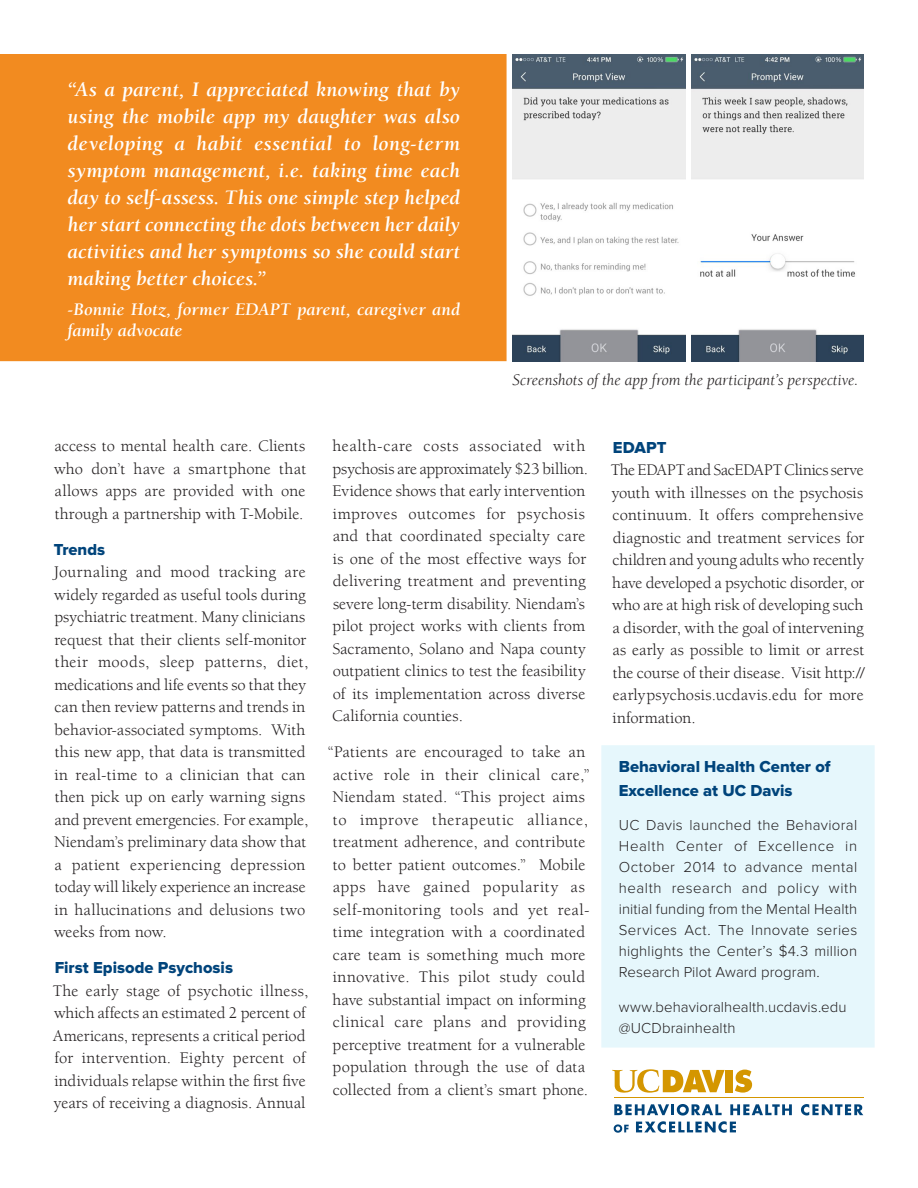
<style>
.page{position:relative;width:918px;height:1188px;background:#fff}
.page>*{position:absolute;margin:0;border:0;box-sizing:border-box;transform-origin:0 0}
.Body_Text{font:italic 700 21px/27px "Berkeley UC Davis";letter-spacing:-.005em;color:#fff;text-align:justify}
.Body_Text-2{font:italic 700 18px/21px "Berkeley UC Davis";color:#fff}
.Body_Text-3{font:16.5px/22.5px "Berkeley UC Davis";letter-spacing:.01em;color:#231f20}
.Body_Text-4{font:italic 16.5px "Berkeley UC Davis";color:#231f20}
.Subhead{font:16.5px/24px "Proxima Nova Extrabld";color:#00447b}
.Body_Text-5{font:16.5px "Proxima Nova Extrabld";letter-spacing:.005em;color:#00447b}
.Body_Text-6{font:300 15px/21px "Proxima Nova";letter-spacing:.005em;color:#231f20;text-align:justify}
</style>
<div class="page">
<div style="left:0;top:54px;width:507px;height:307px;background:#f28b20"></div>
<div style="left:601px;top:745px;width:274px;height:303px;background:#e6f7fc"></div>
<svg style="left:801px;top:1104px;width:62px;height:11px"></svg>
<svg style="left:614px;top:1104px;width:178px;height:29px"></svg>
<svg style="left:735px;top:1070px;width:17px;height:23px"></svg>
<div style="left:725px;top:1070px;width:8px;height:22px;background:#d49600"></div>
<svg style="left:612px;top:1069px;width:113px;height:24px"></svg>
<hr style="left:615px;top:1097px;width:249px;height:1px;background:#d49600">
<img style="left:513px;top:54px;width:172px;height:307px">
<img style="left:691px;top:54px;width:173px;height:307px">
<p class="Body_Text" style="left:68px;top:76px;width:394px">“As a parent, I appreciated knowing that by using the mobile app my daughter was also developing a habit essential to long-term symptom management, i.e. taking time each day to self-assess. This one simple step helped her start connecting the dots between her daily activities and her symptoms so she could start making better choices.”</p>
<p class="Body_Text-2" style="left:68px;top:299px;width:394px">-Bonnie Hotz, former EDAPT parent, caregiver and family advocate</p>
<p class="Body_Text-4" style="left:513px;top:369px;width:347px">Screenshots of the app from the participant’s perspective.</p>
<p class="Body_Text-3" style="left:54px;top:435px;width:254px;text-align:justify">access to mental health care. Clients who don’t have a smartphone that allows apps are provided with one through a partnership with T-Mobile.</p>
<p class="Body_Text-5" style="left:54px;top:540px;width:53px">Trends</p>
<p class="Body_Text-3" style="left:54px;top:561px;width:256px">Journaling and mood tracking are widely regarded as useful tools during psychiatric treatment. Many clinicians request that their clients self-monitor their moods, sleep patterns, diet, medications and life events so that they can then review patterns and trends in behavior-associated symptoms. With this new app, that data is transmitted in real-time to a clinician that can then pick up on early warning signs and prevent emergencies. For example, Niendam’s preliminary data show that a patient experiencing depression today will likely experience an increase in hallucinations and delusions two weeks from now.</p>
<p class="Body_Text-5" style="left:55px;top:958px;width:180px">First Episode Psychosis</p>
<p class="Body_Text-3" style="left:53px;top:979px;width:257px">The early stage of psychotic illness, which affects an estimated 2 percent of Americans, represents a critical period for intervention. Eighty percent of individuals relapse within the first five years of receiving a diagnosis. Annual</p>
<p class="Body_Text-3" style="left:332px;top:435px;width:258px">health-care costs associated with psychosis are approximately $23 billion.<br>Evidence shows that early intervention improves outcomes for psychosis and that coordinated specialty care is one of the most effective ways for delivering treatment and preventing severe long-term disability. Niendam’s pilot project works with clients from Sacramento, Solano and Napa county outpatient clinics to test the feasibility of its implementation across diverse California counties.</p>
<p class="Body_Text-3" style="left:328px;top:741px;width:263px">“Patients are encouraged to take an active role in their clinical care,” Niendam stated. “This project aims to improve therapeutic alliance, treatment adherence, and contribute to better patient outcomes.” Mobile apps have gained popularity as self-monitoring tools and yet real&shy;time integration with a coordinated care team is something much more innovative. This pilot study could have substantial impact on informing clinical care plans and providing perceptive treatment for a vulnerable population through the use of data collected from a client’s smart phone.</p>
<p class="Body_Text-5" style="left:613px;top:438px;width:55px">EDAPT</p>
<p class="Body_Text-3" style="left:611px;top:458px;width:255px;text-align:justify">The EDAPT and SacEDAPT Clinics serve youth with illnesses on the psychosis continuum. It offers comprehensive diagnostic and treatment services for children and young adults who recently have developed a psychotic disorder, or who are at high risk of developing such a disorder, with the goal of intervening as early as possible to limit or arrest the course of their disease. Visit http:// earlypsychosis.ucdavis.edu for more information.</p>
<p class="Subhead" style="left:619px;top:755px;width:213px">Behavioral Health Center of<br>Excellence at UC Davis</p>
<p class="Body_Text-6" style="left:619px;top:815px;width:240px">UC Davis launched the Behavioral Health Center of Excellence in October 2014 to advance mental health research and policy with initial funding from the Mental Health Services Act. The Innovate series highlights the Center’s $4.3 million Research Pilot Award program.</p>
<p class="Body_Text-6" style="left:619px;top:997px;width:229px">www.behavioralhealth.ucdavis.edu</p>
<p class="Body_Text-6" style="left:619px;top:1018px;width:118px">@UCDbrainhealth</p>
</div>
